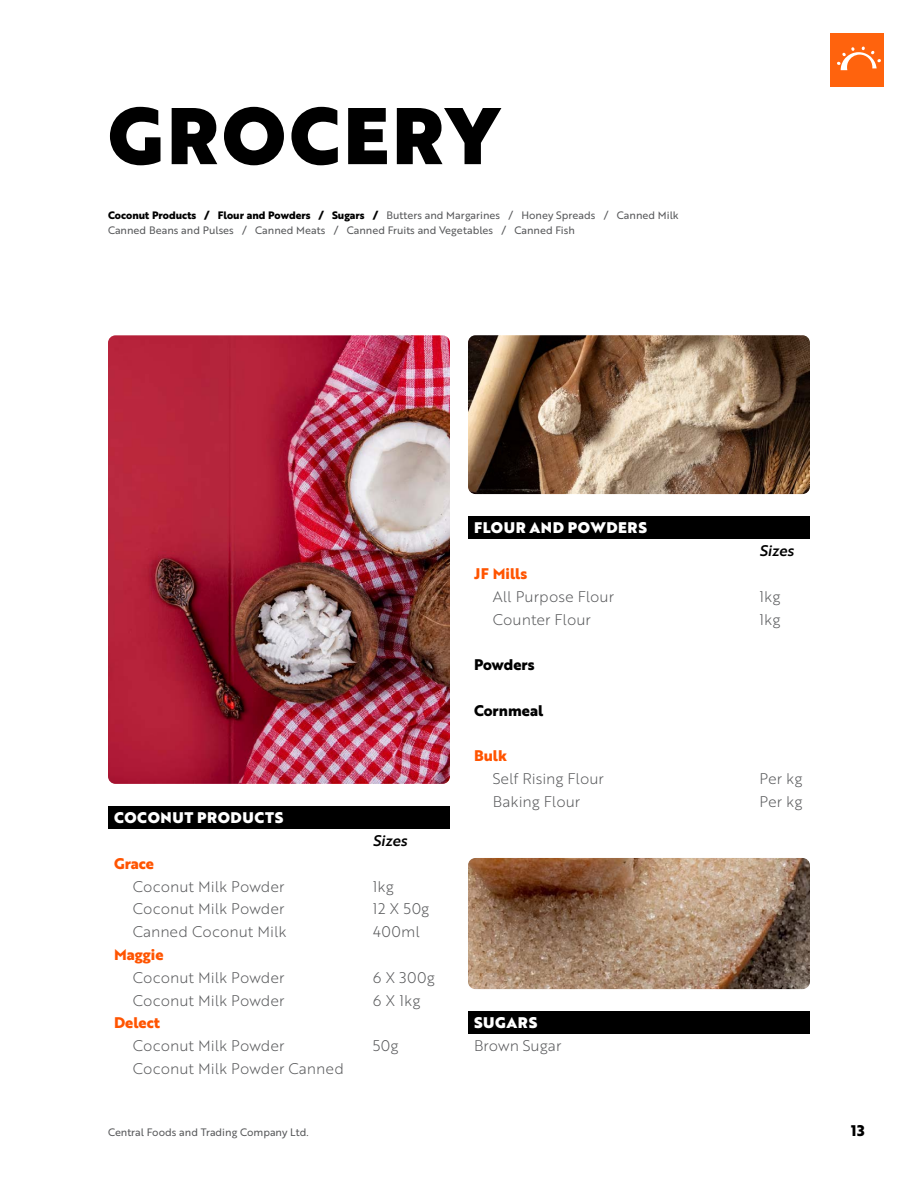
<style>
.page{position:relative;width:918px;height:1188px;background:#fff}
.page>*{position:absolute;margin:0;border:0;box-sizing:border-box;transform-origin:0 0}
.t1{font:78px "Brother 1816 Black";letter-spacing:.04em;color:#000}
.t2{font:15px "Brother 1816 Light";color:#58595b}
.t3{font:15px "Brother 1816 Black";letter-spacing:.04em;color:#fff}
.t4{font:700 15px "Brother 1816 Extra";color:#ff5400}
.t5{font:700 15px "Brother 1816 Extra";color:#000}
.t6{font:15px "Brother 1816 Medium Italic";color:#000}
.t7{font:10.5px/15px "Brother 1816 Regular";color:#58595b}
.s1{font-family:"Brother 1816 Extra";font-weight:700;color:#000}
</style>
<div class="page">
<div style="left:830px;top:33px;width:54px;height:54px;background:#ff630d"></div>
<svg style="left:837px;top:46px;width:44px;height:24px"></svg>
<img style="left:108px;top:335px;width:342px;height:449px">
<img style="left:468px;top:335px;width:342px;height:159px">
<img style="left:468px;top:858px;width:342px;height:131px">
<div style="left:108px;top:806px;width:342px;height:23px;background:#000"></div>
<div style="left:468px;top:517px;width:342px;height:22px;background:#000"></div>
<div style="left:468px;top:1012px;width:342px;height:22px;background:#000"></div>
<h1 class="t1" style="left:108px;top:76px;width:392px">GROCERY</h1>
<p class="t7" style="left:108px;top:207px;width:572px"><span class="s1">Coconut Products / Flour and Powders / Sugars /</span> Butters and Margarines / Honey Spreads / Canned Milk<br>Canned Beans and Pulses / Canned Meats / Canned Fruits and Vegetables / Canned Fish</p>
<p class="t3" style="left:474px;top:516px;width:175px">FLOUR AND POWDERS</p>
<p class="t6" style="left:759px;top:539px;width:36px">Sizes</p>
<p class="t3" style="left:114px;top:806px;width:171px">COCONUT PRODUCTS</p>
<p class="t6" style="left:373px;top:829px;width:36px">Sizes</p>
<p class="t4" style="left:114px;top:852px;width:42px">Grace</p>
<p class="t2" style="left:133px;top:875px;width:153px">Coconut Milk Powder</p>
<p class="t2" style="left:373px;top:875px;width:22px">1kg</p>
<p class="t2" style="left:133px;top:898px;width:153px">Coconut Milk Powder</p>
<p class="t2" style="left:373px;top:898px;width:58px">12 X 50g</p>
<p class="t2" style="left:133px;top:921px;width:155px">Canned Coconut Milk</p>
<p class="t2" style="left:373px;top:921px;width:48px">400ml</p>
<p class="t4" style="left:114px;top:943px;width:51px">Maggie</p>
<p class="t2" style="left:133px;top:966px;width:153px">Coconut Milk Powder</p>
<p class="t2" style="left:373px;top:966px;width:64px">6 X 300g</p>
<p class="t2" style="left:133px;top:989px;width:153px">Coconut Milk Powder</p>
<p class="t2" style="left:373px;top:989px;width:49px">6 X 1kg</p>
<p class="t4" style="left:114px;top:1011px;width:47px">Delect</p>
<p class="t2" style="left:133px;top:1035px;width:153px">Coconut Milk Powder</p>
<p class="t2" style="left:373px;top:1035px;width:27px">50g</p>
<p class="t2" style="left:133px;top:1058px;width:213px">Coconut Milk Powder Canned</p>
<p class="t4" style="left:474px;top:562px;width:55px">JF Mills</p>
<p class="t2" style="left:493px;top:585px;width:123px">All Purpose Flour</p>
<p class="t2" style="left:760px;top:585px;width:22px">1kg</p>
<p class="t2" style="left:493px;top:608px;width:100px">Counter Flour</p>
<p class="t2" style="left:760px;top:608px;width:22px">1kg</p>
<p class="t5" style="left:474px;top:653px;width:62px">Powders</p>
<p class="t5" style="left:474px;top:699px;width:71px">Cornmeal</p>
<p class="t4" style="left:474px;top:744px;width:35px">Bulk</p>
<p class="t2" style="left:493px;top:768px;width:113px">Self Rising Flour</p>
<p class="t2" style="left:760px;top:768px;width:44px">Per kg</p>
<p class="t2" style="left:493px;top:791px;width:89px">Baking Flour</p>
<p class="t2" style="left:760px;top:791px;width:44px">Per kg</p>
<p class="t3" style="left:474px;top:1011px;width:65px">SUGARS</p>
<p class="t2" style="left:474px;top:1035px;width:89px">Brown Sugar</p>
<p class="t7" style="left:108px;top:1124px;width:202px">Central Foods and Trading Company Ltd.</p>
<p class="t5" style="left:851px;top:1119px;width:15px">13</p>
</div>
